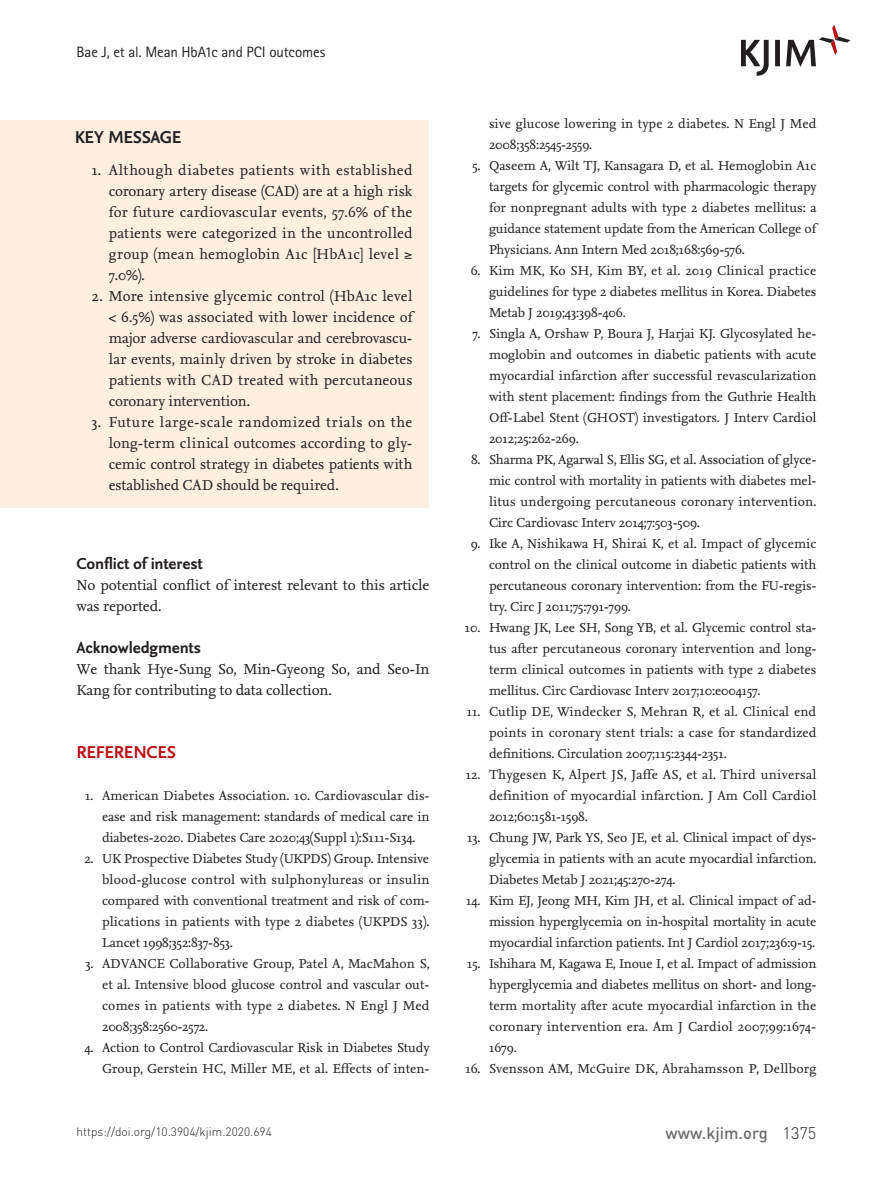
<style>
.page{position:relative;width:893px;height:1191px;background:#fff}
.page>*{position:absolute;margin:0;border:0;box-sizing:border-box;transform-origin:0 0}
.제목1{font:700 18px "Nexus Sans";letter-spacing:-.025em;color:#bb1018}
.키메세지제목{font:700 18px "Nexus Sans";letter-spacing:-.02em;color:#231f20}
.제목2{font:700 16.5px "Nexus Sans";letter-spacing:-.01em;color:#231f20}
.t1{font:500 16.5px "DIN Pro";color:#6c6d70}
.t2{font:300 16.5px "DIN Pro";color:#231f20}
.본문첫단락{font:15px/21px "Nexus Serif";letter-spacing:-.01em;color:#231f20;text-align:justify}
.t3{font:15px "Rotis Sans Serif Std";letter-spacing:-.01em;color:#231f20}
.t4{font:13.5px/21px "Nexus Serif";letter-spacing:-.01em;color:#231f20;text-align:justify}
.t5{font:13.5px "Nexus Serif";letter-spacing:.015em;color:#231f20}
.t6{font:300 12px "DIN Pro";color:#231f20}
</style>
<div class="page">
<svg style="left:741px;top:25px;width:109px;height:51px"></svg>
<div style="left:0;top:120px;width:429px;height:387px;background:#feefe1"></div>
<p class="t3" style="left:77px;top:43px;width:250px">Bae J, et al. Mean HbA1c and PCI outcomes</p>
<p class="키메세지제목" style="left:75px;top:126px;width:108px">KEY MESSAGE</p>
<p class="본문첫단락" style="left:109px;top:159px;width:305px;text-indent:-17px">1. Although diabetes patients with established coronary artery disease (CAD) are at a high risk for future cardiovascular events, 57.6% of the patients were categorized in the uncontrolled group (mean hemoglobin A1c [HbA1c] level ≥ 7.0%).</p>
<p class="본문첫단락" style="left:109px;top:285px;width:305px;text-indent:-17px">2. More intensive glycemic control (HbA1c level &lt; 6.5%) was associated with lower incidence of major adverse cardiovascular and cerebrovascu&shy;lar events, mainly driven by stroke in diabetes patients with CAD treated with percutaneous coronary intervention.</p>
<p class="본문첫단락" style="left:109px;top:411px;width:305px;text-indent:-17px">3. Future large-scale randomized trials on the long-term clinical outcomes according to gly&shy;cemic control strategy in diabetes patients with established CAD should be required.</p>
<p class="제목2" style="left:77px;top:553px;width:128px">Conflict of interest</p>
<p class="본문첫단락" style="left:77px;top:574px;width:354px">No potential conflict of interest relevant to this article was reported.</p>
<p class="제목2" style="left:77px;top:637px;width:126px">Acknowledgments</p>
<p class="본문첫단락" style="left:77px;top:658px;width:354px">We thank Hye-Sung So, Min-Gyeong So, and Seo-In<br>Kang for contributing to data collection.</p>
<p class="제목1" style="left:77px;top:740px;width:101px">REFERENCES</p>
<p class="t4" style="left:102px;top:784px;width:329px;text-indent:-17px">1. American Diabetes Association. 10. Cardiovascular dis&shy;ease and risk management: standards of medical care in diabetes-2020. Diabetes Care 2020;43(Suppl 1):S111-S134.</p>
<p class="t4" style="left:102px;top:847px;width:329px;text-indent:-18px">2. UK Prospective Diabetes Study (UKPDS) Group. Intensive blood-glucose control with sulphonylureas or insulin compared with conventional treatment and risk of com&shy;plications in patients with type 2 diabetes (UKPDS 33).<br>Lancet 1998;352:837-853.</p>
<p class="t4" style="left:102px;top:952px;width:329px;text-indent:-17px">3. ADVANCE Collaborative Group, Patel A, MacMahon S, et al. Intensive blood glucose control and vascular out&shy;comes in patients with type 2 diabetes. N Engl J Med 2008;358:2560-2572.</p>
<p class="t4" style="left:85px;top:1036px;width:347px;text-align:right">4. Action to Control Cardiovascular Risk in Diabetes Study<br>Group, Gerstein HC, Miller ME, et al. Effects of inten-</p>
<p class="t4" style="left:489px;top:112px;width:329px">sive glucose lowering in type 2 diabetes. N Engl J Med<br>2008;358:2545-2559.</p>
<p class="t4" style="left:489px;top:154px;width:329px;text-indent:-17px">5. Qaseem A, Wilt TJ, Kansagara D, et al. Hemoglobin A1c targets for glycemic control with pharmacologic therapy for nonpregnant adults with type 2 diabetes mellitus: a guidance statement update from the American College of Physicians. Ann Intern Med 2018;168:569-576.</p>
<p class="t4" style="left:489px;top:259px;width:329px;text-indent:-18px">6. Kim MK, Ko SH, Kim BY, et al. 2019 Clinical practice guidelines for type 2 diabetes mellitus in Korea. Diabetes Metab J 2019;43:398-406.</p>
<p class="t4" style="left:489px;top:322px;width:329px;text-indent:-17px">7. Singla A, Orshaw P, Boura J, Harjai KJ. Glycosylated he&shy;moglobin and outcomes in diabetic patients with acute myocardial infarction after successful revascularization with stent placement: findings from the Guthrie Health Off-Label Stent (GHOST) investigators. J Interv Cardiol 2012;25:262-269.</p>
<p class="t4" style="left:489px;top:448px;width:329px;text-indent:-18px">8. Sharma PK, Agarwal S, Ellis SG, et al. Association of glyce&shy;mic control with mortality in patients with diabetes mel&shy;litus undergoing percutaneous coronary intervention.<br>Circ Cardiovasc Interv 2014;7:503-509.</p>
<p class="t4" style="left:489px;top:532px;width:329px;text-indent:-18px">9. Ike A, Nishikawa H, Shirai K, et al. Impact of glycemic control on the clinical outcome in diabetic patients with percutaneous coronary intervention: from the FU-regis&shy;try. Circ J 2011;75:791-799.</p>
<p class="t4" style="left:489px;top:616px;width:329px;text-indent:-24px">10. Hwang JK, Lee SH, Song YB, et al. Glycemic control sta&shy;tus after percutaneous coronary intervention and long&shy;term clinical outcomes in patients with type 2 diabetes mellitus. Circ Cardiovasc Interv 2017;10:e004157.</p>
<p class="t4" style="left:489px;top:700px;width:329px;text-indent:-22px">11. Cutlip DE, Windecker S, Mehran R, et al. Clinical end points in coronary stent trials: a case for standardized definitions. Circulation 2007;115:2344-2351.</p>
<p class="t4" style="left:489px;top:763px;width:329px;text-indent:-23px">12. Thygesen K, Alpert JS, Jaffe AS, et al. Third universal definition of myocardial infarction. J Am Coll Cardiol 2012;60:1581-1598.</p>
<p class="t4" style="left:489px;top:826px;width:329px;text-indent:-22px">13. Chung JW, Park YS, Seo JE, et al. Clinical impact of dys&shy;glycemia in patients with an acute myocardial infarction.<br>Diabetes Metab J 2021;45:270-274.</p>
<p class="t4" style="left:489px;top:889px;width:329px;text-indent:-23px">14. Kim EJ, Jeong MH, Kim JH, et al. Clinical impact of ad&shy;mission hyperglycemia on in-hospital mortality in acute myocardial infarction patients. Int J Cardiol 2017;236:9-15.</p>
<p class="t4" style="left:489px;top:952px;width:329px;text-indent:-22px">15. Ishihara M, Kagawa E, Inoue I, et al. Impact of admission hyperglycemia and diabetes mellitus on short- and long&shy;term mortality after acute myocardial infarction in the coronary intervention era. Am J Cardiol 2007;99:1674- 1679.</p>
<p class="t5" style="left:465px;top:1059px;width:352px">16. Svensson AM, McGuire DK, Abrahamsson P, Dellborg</p>
<p class="t6" style="left:77px;top:1123px;width:197px">https://doi.org/10.3904/kjim.2020.694</p>
<p class="t1" style="left:666px;top:1121px;width:104px">www.kjim.org</p>
<p class="t2" style="left:782px;top:1121px;width:35px">1375</p>
</div>
